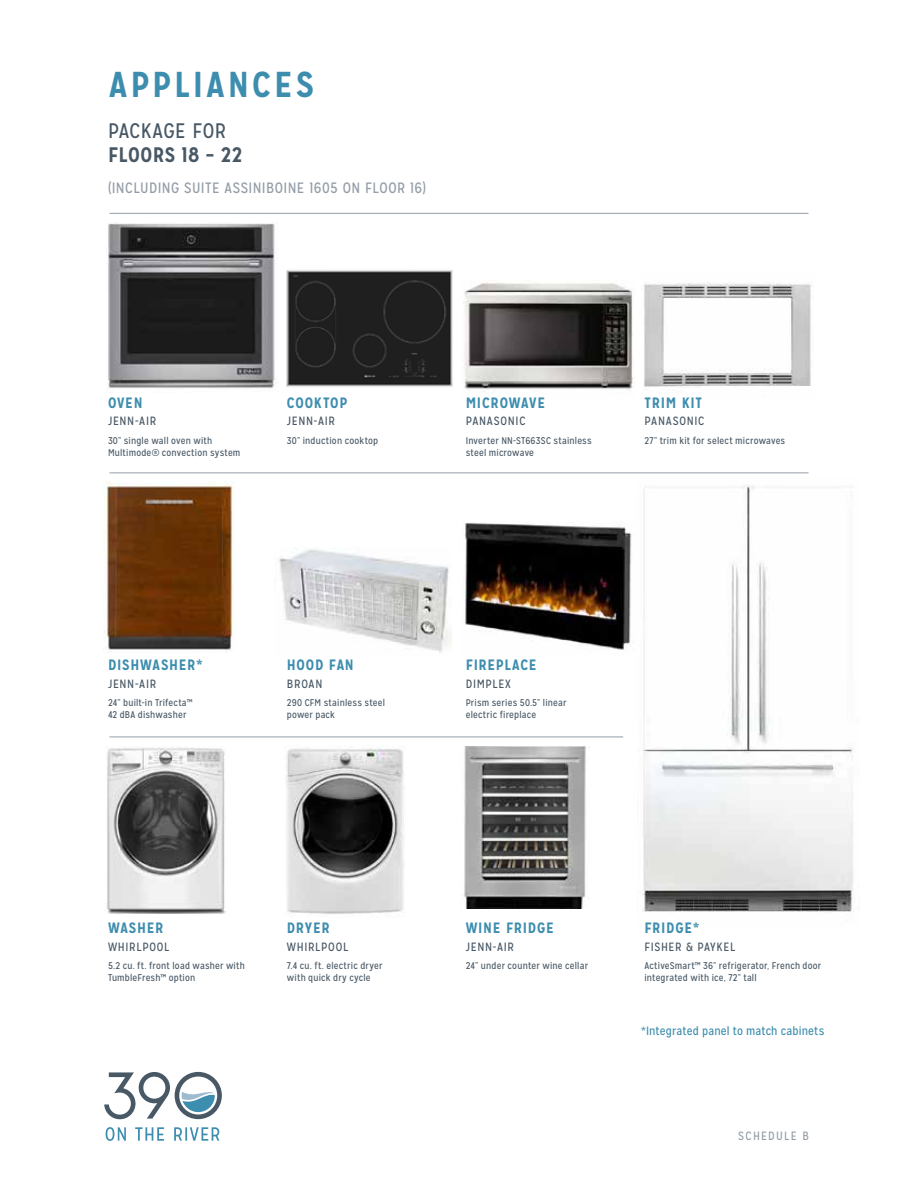
<style>
.page{position:relative;width:918px;height:1188px;background:#fff}
.page>*{position:absolute;margin:0;border:0;box-sizing:border-box;transform-origin:0 0}
.t1{font:700 36px "Mission Gothic";letter-spacing:.085em;color:#3d8dae}
.t2{font:700 21px "Mission Gothic";letter-spacing:.02em;color:#485865}
.t3{font:21px "Mission Gothic";letter-spacing:.015em;color:#485865}
.t4{font:700 15px "Mission Gothic";letter-spacing:.045em;color:#3d8dae}
.t5{font:15px "Mission Gothic";letter-spacing:.025em;color:#939da7}
.t6{font:12px "Mission Gothic";letter-spacing:.055em;color:#485865}
.t7{font:12px "Mission Gothic";letter-spacing:.01em;color:#3d8dae}
.t8{font:12px "Mission Gothic";letter-spacing:.105em;color:#939da7}
.t9{font:9.75px/12px "Mission Gothic";letter-spacing:.02em;color:#485865}
</style>
<div class="page">
<img style="left:643px;top:485px;width:211px;height:427px">
<img style="left:108px;top:223px;width:170px;height:170px">
<img style="left:103px;top:482px;width:130px;height:171px">
<img style="left:463px;top:521px;width:169px;height:129px">
<img style="left:105px;top:747px;width:121px;height:166px">
<img style="left:462px;top:746px;width:128px;height:163px">
<img style="left:286px;top:748px;width:118px;height:166px">
<img style="left:286px;top:270px;width:167px;height:117px">
<img style="left:279px;top:549px;width:172px;height:104px">
<img style="left:462px;top:282px;width:172px;height:110px">
<img style="left:644px;top:282px;width:168px;height:105px">
<svg style="left:106px;top:1127px;width:113px;height:14px"></svg>
<svg style="left:104px;top:1072px;width:118px;height:47px"></svg>
<hr style="left:110px;top:213px;width:698px;height:1px;background:#939da7">
<hr style="left:110px;top:472px;width:698px;height:1px;background:#939da7">
<hr style="left:110px;top:737px;width:513px;height:1px;background:#939da7">
<h1 class="t1" style="left:109px;top:62px;width:207px">APPLIANCES</h1>
<h2 class="t3" style="left:108px;top:118px;width:120px">PACKAGE FOR</h2>
<h2 class="t2" style="left:108px;top:142px;width:136px">FLOORS 18 – 22</h2>
<h3 class="t5" style="left:108px;top:179px;width:320px">(INCLUDING SUITE ASSINIBOINE 1605 ON FLOOR 16)</h3>
<h3 class="t4" style="left:108px;top:393px;width:36px">OVEN</h3>
<p class="t6" style="left:108px;top:414px;width:50px">JENN-AIR</p>
<p class="t9" style="left:108px;top:435px;width:134px">30” single wall oven with<br>Multimode® convection system</p>
<h3 class="t4" style="left:287px;top:393px;width:62px">COOKTOP</h3>
<p class="t6" style="left:287px;top:414px;width:50px">JENN-AIR</p>
<p class="t9" style="left:287px;top:435px;width:93px">30” induction cooktop</p>
<h3 class="t4" style="left:466px;top:393px;width:81px">MICROWAVE</h3>
<h3 class="t4" style="left:645px;top:393px;width:59px">TRIM KIT</h3>
<p class="t6" style="left:466px;top:414px;width:61px">PANASONIC</p>
<p class="t9" style="left:466px;top:435px;width:128px">Inverter NN-ST663SC stainless steel microwave</p>
<p class="t6" style="left:645px;top:414px;width:61px">PANASONIC</p>
<p class="t9" style="left:645px;top:435px;width:142px">27” trim kit for select microwaves</p>
<h3 class="t4" style="left:108px;top:655px;width:96px">DISHWASHER*</h3>
<h3 class="t4" style="left:466px;top:655px;width:73px">FIREPLACE</h3>
<h3 class="t4" style="left:287px;top:655px;width:69px">HOOD FAN</h3>
<p class="t6" style="left:108px;top:676px;width:50px">JENN-AIR</p>
<p class="t9" style="left:108px;top:697px;width:86px">24” built-in Trifecta™<br>42 dBA dishwasher</p>
<p class="t6" style="left:287px;top:676px;width:37px">BROAN</p>
<p class="t9" style="left:287px;top:697px;width:100px">290 CFM stainless steel power pack</p>
<p class="t6" style="left:466px;top:676px;width:47px">DIMPLEX</p>
<p class="t9" style="left:466px;top:697px;width:102px">Prism series 50.5” linear electric fireplace</p>
<h3 class="t4" style="left:108px;top:918px;width:57px">WASHER</h3>
<h3 class="t4" style="left:466px;top:918px;width:90px">WINE FRIDGE</h3>
<h3 class="t4" style="left:287px;top:918px;width:44px">DRYER</h3>
<h3 class="t4" style="left:644px;top:918px;width:56px">FRIDGE*</h3>
<p class="t6" style="left:108px;top:939px;width:63px">WHIRLPOOL</p>
<p class="t9" style="left:108px;top:960px;width:138px">5.2 cu. ft. front load washer with<br>TumbleFresh™ option</p>
<p class="t6" style="left:287px;top:939px;width:63px">WHIRLPOOL</p>
<p class="t9" style="left:287px;top:960px;width:97px">7.4 cu. ft. electric dryer with quick dry cycle</p>
<p class="t6" style="left:466px;top:939px;width:50px">JENN-AIR</p>
<p class="t9" style="left:466px;top:960px;width:124px">24” under counter wine cellar</p>
<p class="t6" style="left:644px;top:939px;width:92px">FISHER &amp; PAYKEL</p>
<p class="t9" style="left:644px;top:960px;width:178px">ActiveSmart™ 36” refrigerator, French door integrated with ice, 72” tall</p>
<p class="t7" style="left:641px;top:1024px;width:185px">*Integrated panel to match cabinets</p>
<p class="t8" style="left:738px;top:1129px;width:72px">SCHEDULE B</p>
</div>
